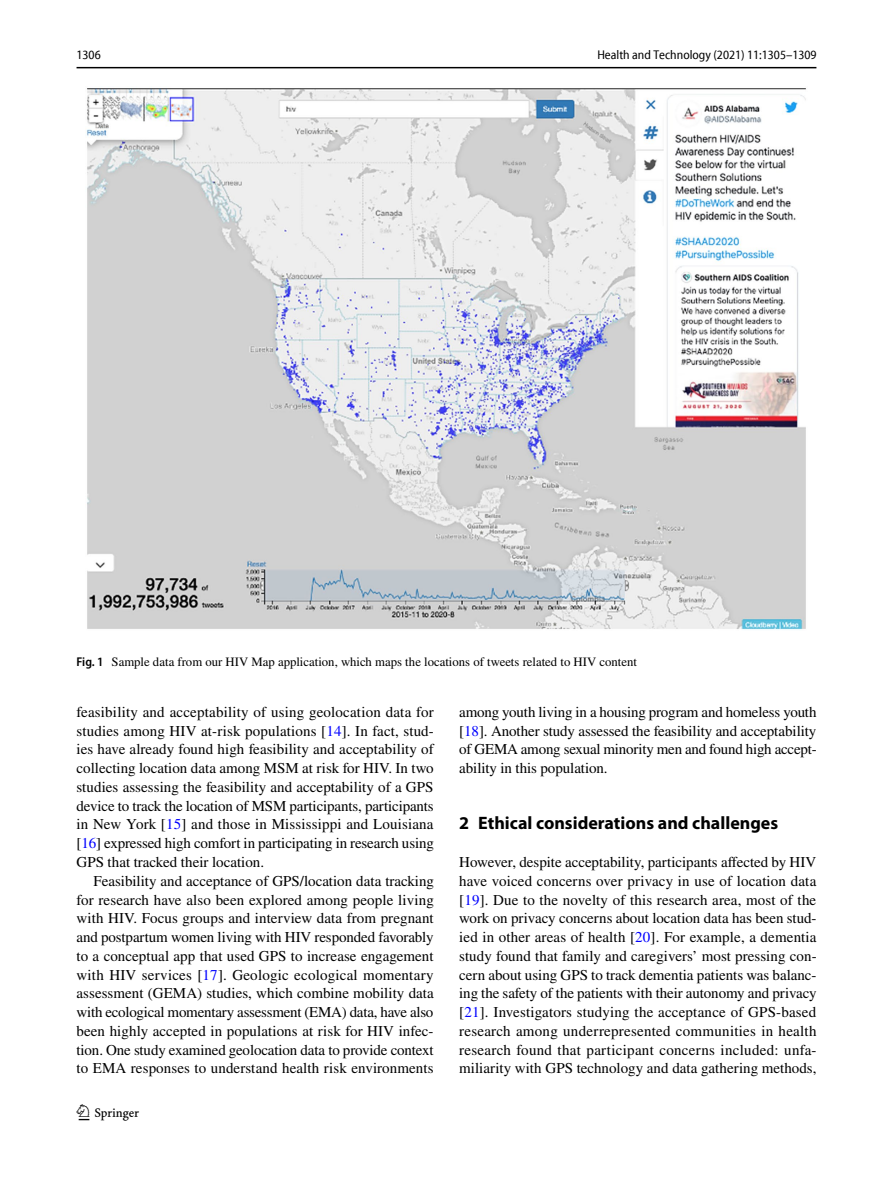
<style>
.page{position:relative;width:893px;height:1187px;background:#fff}
.page>*{position:absolute;margin:0;border:0;box-sizing:border-box;transform-origin:0 0}
.t1{font:22.5px "Springnew Regular 2";color:#000}
.t2{font:700 18px "Myriad Pro";color:#000}
.t3{font:15px/18.8px "STIX";color:#000;text-align:justify}
.t4{font:12.75px "STIX";color:#000}
.t5{font:semi-condensed 12.75px "Myriad Pro Unic";color:#000}
.s1{font-family:"Myriad Pro";font-weight:600;font-stretch:semi-condensed}
.s2{color:#00f}
</style>
<div class="page">
<hr style="left:77px;top:67px;width:739px;height:1px;background:#000">
<img style="left:86px;top:88px;width:720px;height:542px">
<p class="t5" style="left:77px;top:50px;width:26px">1306</p>
<p class="t5" style="left:597px;top:50px;width:221px">Health and Technology (2021) 11:1305–1309</p>
<p class="t4" style="left:77px;top:652px;width:562px"><span class="s1">Fig. 1</span> Sample data from our HIV Map application, which maps the locations of tweets related to HIV content</p>
<p class="t3" style="left:77px;top:703px;width:359px">feasibility and acceptability of using geolocation data for studies among HIV at-risk populations [<span class="s2">14</span>]. In fact, stud&shy;ies have already found high feasibility and acceptability of collecting location data among MSM at risk for HIV. In two studies assessing the feasibility and acceptability of a GPS device to track the location of MSM participants, participants in New York [<span class="s2">15</span>] and those in Mississippi and Louisiana [<span class="s2">16</span>] expressed high comfort in participating in research using GPS that tracked their location.</p>
<p class="t3" style="left:77px;top:872px;width:359px;text-indent:17px">Feasibility and acceptance of GPS/location data tracking for research have also been explored among people living with HIV. Focus groups and interview data from pregnant and postpartum women living with HIV responded favorably to a conceptual app that used GPS to increase engagement with HIV services [<span class="s2">17</span>]. Geologic ecological momentary assessment (GEMA) studies, which combine mobility data with ecological momentary assessment (EMA) data, have also been highly accepted in populations at risk for HIV infec&shy;tion. One study examined geolocation data to provide context to EMA responses to understand health risk environments</p>
<h1 class="t1" style="left:79px;top:1104px;width:62px">1 3</h1>
<p class="t3" style="left:459px;top:703px;width:359px">among youth living in a housing program and homeless youth [<span class="s2">18</span>]. Another study assessed the feasibility and acceptability of GEMA among sexual minority men and found high accept&shy;ability in this population.</p>
<p class="t2" style="left:459px;top:811px;width:320px">2 Ethical considerations and challenges</p>
<p class="t3" style="left:459px;top:853px;width:359px">However, despite acceptability, participants affected by HIV have voiced concerns over privacy in use of location data [<span class="s2">19</span>]. Due to the novelty of this research area, most of the work on privacy concerns about location data has been stud&shy;ied in other areas of health [<span class="s2">20</span>]. For example, a dementia study found that family and caregivers’ most pressing con&shy;cern about using GPS to track dementia patients was balanc&shy;ing the safety of the patients with their autonomy and privacy [<span class="s2">21</span>]. Investigators studying the acceptance of GPS-based research among underrepresented communities in health research found that participant concerns included: unfa&shy;miliarity with GPS technology and data gathering methods,</p>
</div>
